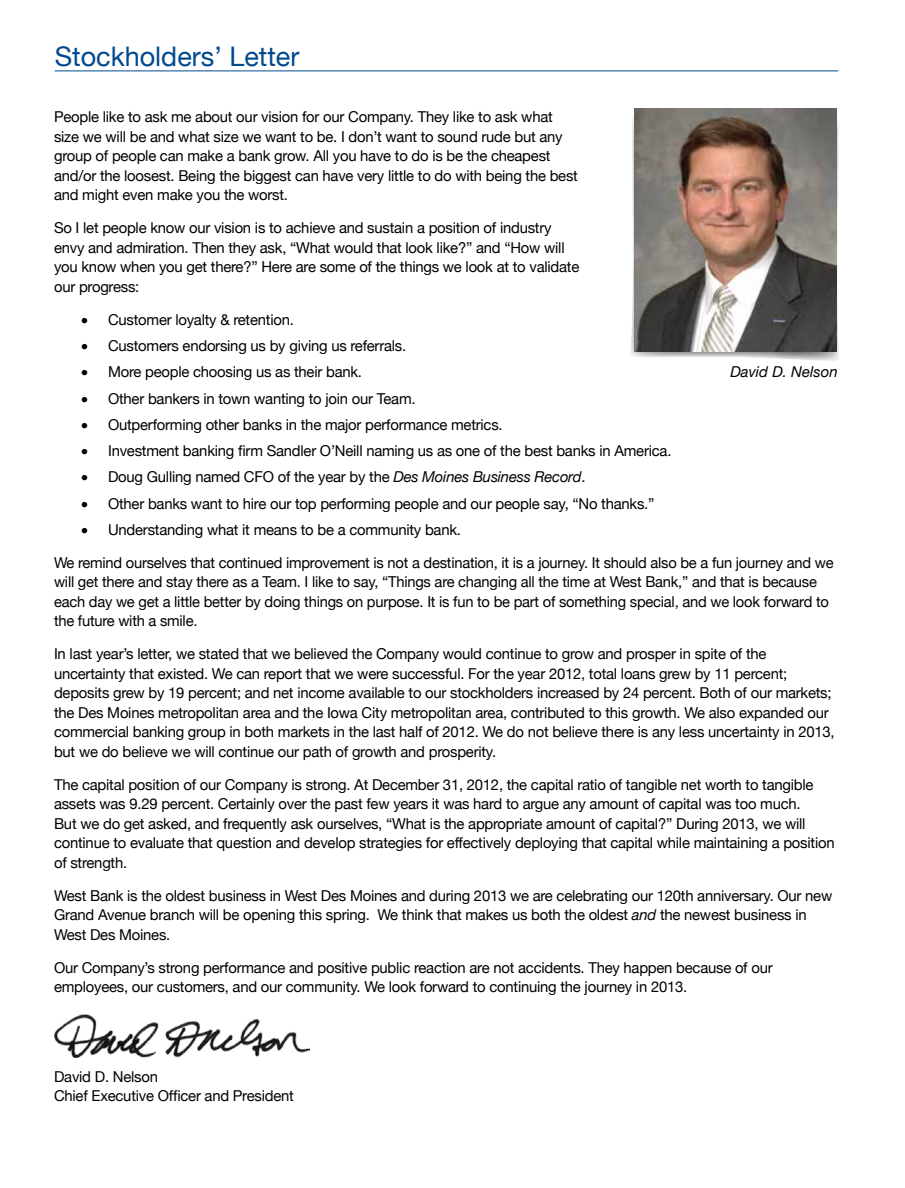
<style>
.page{position:relative;width:905px;height:1188px;background:#fff}
.page>*{position:absolute;margin:0;border:0;box-sizing:border-box;transform-origin:0 0}
.t1{font:27px "Helvetica Neue";color:#004990}
.t2{font:15px/19.5px "Helvetica Neue";letter-spacing:-.015em;color:#000}
.t3{font:italic 15px "Helvetica Neue";color:#000}
.s1{font-style:italic}
</style>
<div class="page">
<svg style="left:630px;top:114px;width:209px;height:247px"></svg>
<hr style="left:55px;top:71px;width:783px;height:1px;background:#004990">
<img style="left:54px;top:1015px;width:255px;height:42px">
<img style="left:634px;top:108px;width:202px;height:243px">
<h1 class="t1" style="left:55px;top:40px;width:246px">Stockholders’ Letter</h1>
<p class="t2" style="left:54px;top:107px;width:525px">People like to ask me about our vision for our Company. They like to ask what size we will be and what size we want to be. I don’t want to sound rude but any group of people can make a bank grow. All you have to do is be the cheapest and/or the loosest. Being the biggest can have very little to do with being the best and might even make you the worst.</p>
<p class="t2" style="left:54px;top:218px;width:527px">So I let people know our vision is to achieve and sustain a position of industry envy and admiration. Then they ask, “What would that look like?” and “How will you know when you get there?” Here are some of the things we look at to validate our progress:</p>
<p class="t2" style="left:81px;top:309px;width:214px">• Customer loyalty &amp; retention.</p>
<p class="t2" style="left:81px;top:336px;width:327px">• Customers endorsing us by giving us referrals.</p>
<p class="t2" style="left:81px;top:362px;width:282px">• More people choosing us as their bank.</p>
<p class="t2" style="left:81px;top:388px;width:336px">• Other bankers in town wanting to join our Team.</p>
<p class="t2" style="left:81px;top:414px;width:423px">• Outperforming other banks in the major performance metrics.</p>
<p class="t2" style="left:81px;top:441px;width:592px">• Investment banking firm Sandler O’Neill naming us as one of the best banks in America.</p>
<p class="t2" style="left:81px;top:467px;width:506px">• Doug Gulling named CFO of the year by the <span class="s1">Des Moines Business Record</span>.</p>
<p class="t2" style="left:81px;top:493px;width:575px">• Other banks want to hire our top performing people and our people say, “No thanks.”</p>
<p class="t2" style="left:81px;top:519px;width:381px">• Understanding what it means to be a community bank.</p>
<p class="t2" style="left:54px;top:552px;width:781px">We remind ourselves that continued improvement is not a destination, it is a journey. It should also be a fun journey and we will get there and stay there as a Team. I like to say, “Things are changing all the time at West Bank,” and that is because each day we get a little better by doing things on purpose. It is fun to be part of something special, and we look forward to the future with a smile.</p>
<p class="t2" style="left:54px;top:644px;width:782px">In last year’s letter, we stated that we believed the Company would continue to grow and prosper in spite of the uncertainty that existed. We can report that we were successful. For the year 2012, total loans grew by 11 percent; deposits grew by 19 percent; and net income available to our stockholders increased by 24 percent. Both of our markets; the Des Moines metropolitan area and the Iowa City metropolitan area, contributed to this growth. We also expanded our commercial banking group in both markets in the last half of 2012. We do not believe there is any less uncertainty in 2013, but we do believe we will continue our path of growth and prosperity.</p>
<p class="t2" style="left:54px;top:774px;width:782px">The capital position of our Company is strong. At December 31, 2012, the capital ratio of tangible net worth to tangible assets was 9.29 percent. Certainly over the past few years it was hard to argue any amount of capital was too much.<br>But we do get asked, and frequently ask ourselves, “What is the appropriate amount of capital?” During 2013, we will continue to evaluate that question and develop strategies for effectively deploying that capital while maintaining a position of strength.</p>
<p class="t2" style="left:54px;top:885px;width:779px">West Bank is the oldest business in West Des Moines and during 2013 we are celebrating our 120th anniversary. Our new<br>Grand Avenue branch will be opening this spring. We think that makes us both the oldest <span class="s1">and</span> the newest business in<br>West Des Moines.</p>
<p class="t2" style="left:54px;top:957px;width:720px">Our Company’s strong performance and positive public reaction are not accidents. They happen because of our employees, our customers, and our community. We look forward to continuing the journey in 2013.</p>
<p class="t3" style="left:730px;top:362px;width:109px">David D. Nelson</p>
<p class="t2" style="left:54px;top:1066px;width:241px">David D. Nelson<br>Chief Executive Officer and President</p>
</div>
